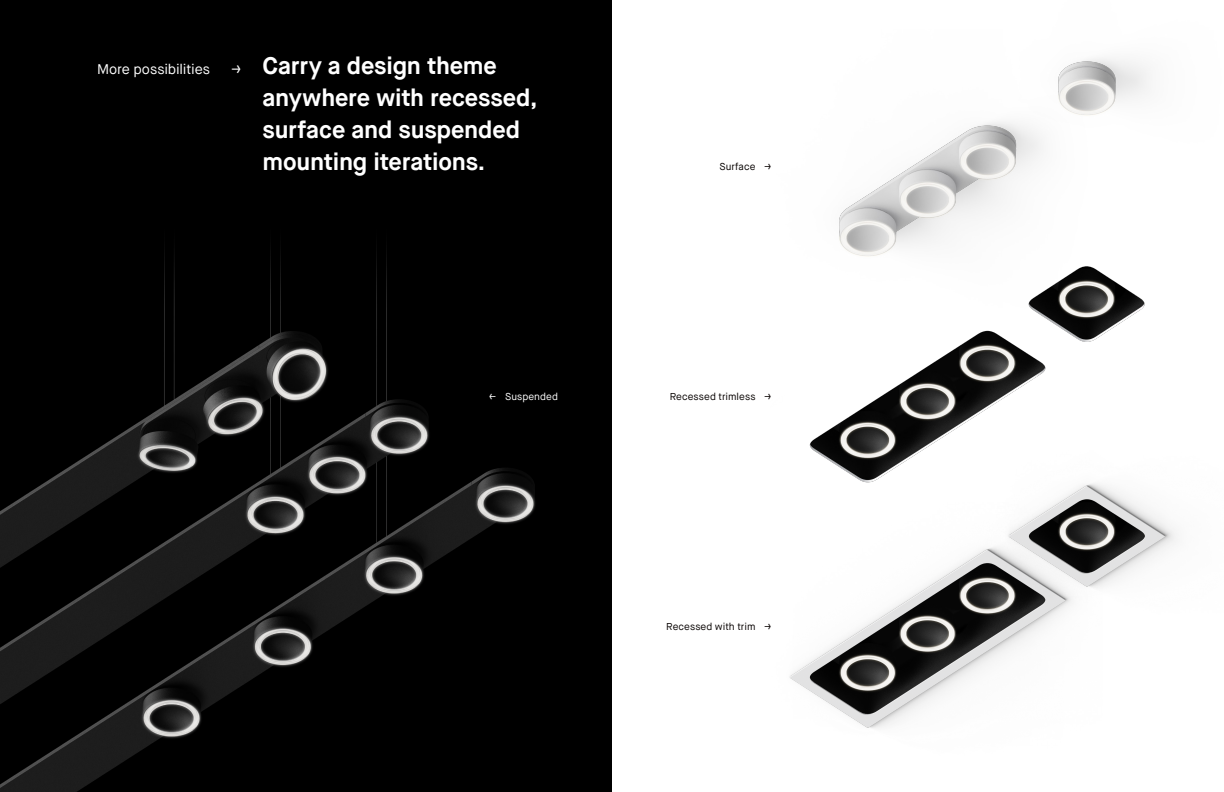
<style>
.page{position:relative;width:1224px;height:792px;background:#fff}
.page>*{position:absolute;margin:0;border:0;box-sizing:border-box;transform-origin:0 0}
.Introduction{font:700 24px/32px "Maison Neue";letter-spacing:-.01em;color:#fff}
.Introduction-2{font:14px "Maison Neue";letter-spacing:-.015em;color:#fff}
.Introduction-3{font:10px "Maison Neue";letter-spacing:.005em;color:#080302}
.Introduction-4{font:10px "Maison Neue";letter-spacing:.005em;color:#fff}
</style>
<div class="page">
<img style="left:839px;top:166px;width:74px;height:65px">
<img style="left:913px;top:58px;width:237px;height:173px">
<img style="left:1102px;top:273px;width:43px;height:62px">
<img style="left:809px;top:231px;width:293px;height:233px">
<img style="left:789px;top:464px;width:127px;height:264px">
<img style="left:913px;top:361px;width:265px;height:348px">
<img style="left:0;top:0;width:612px;height:792px">
<p class="Introduction-2" style="left:97px;top:60px;width:114px">More possibilities</p>
<p class="Introduction-2" style="left:231px;top:60px;width:11px">→</p>
<p class="Introduction" style="left:262px;top:50px;width:277px">Carry a design theme anywhere with recessed, surface and suspended mounting iterations.</p>
<p class="Introduction-4" style="left:489px;top:390px;width:70px">← Suspended</p>
<p class="Introduction-3" style="left:719px;top:160px;width:53px">Surface →</p>
<p class="Introduction-3" style="left:670px;top:390px;width:103px">Recessed trimless →</p>
<p class="Introduction-3" style="left:666px;top:620px;width:107px">Recessed with trim →</p>
</div>
